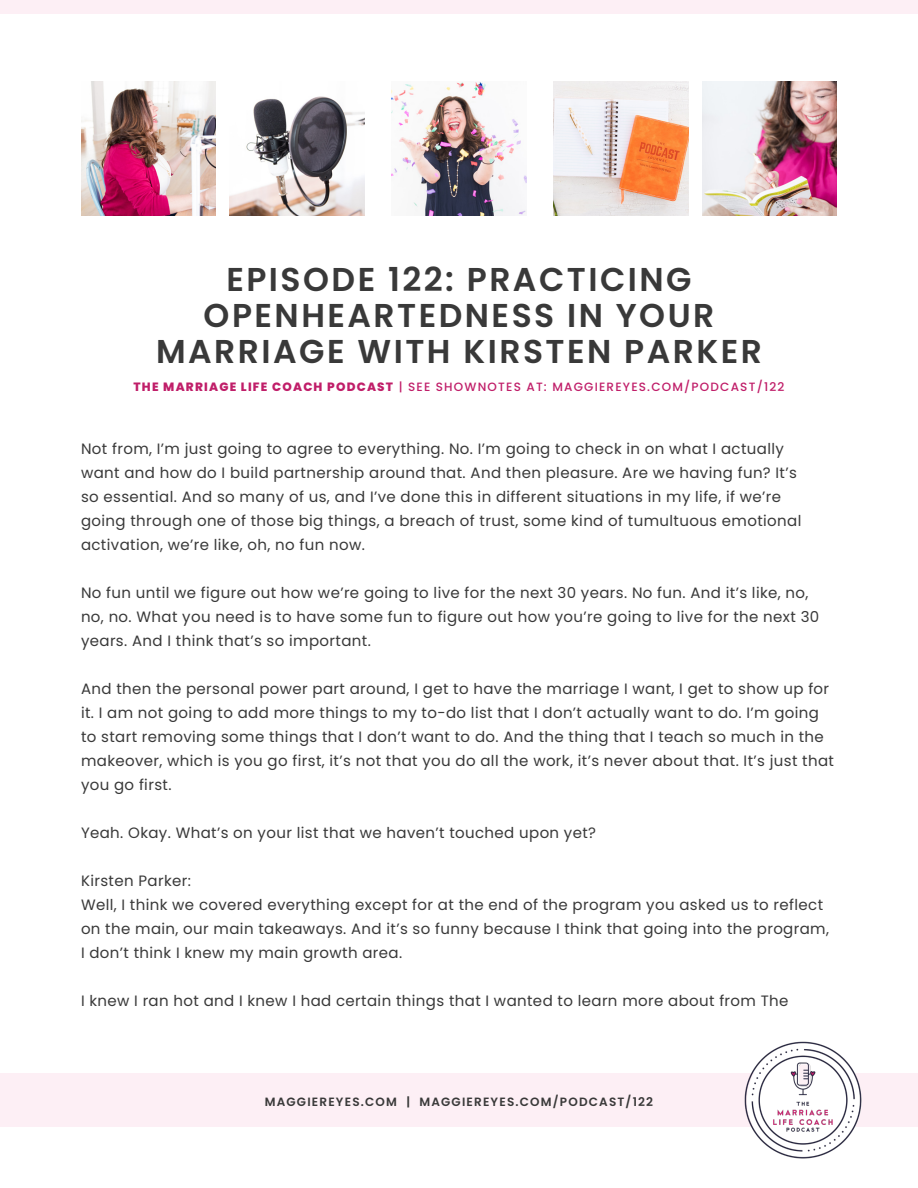
<style>
.page{position:relative;width:918px;height:1188px;background:#fff}
.page>*{position:absolute;margin:0;border:0;box-sizing:border-box;transform-origin:0 0}
.t1{font:600 33px/36px "Poppins";letter-spacing:.075em;color:#393939;text-align:center}
.t2{font:15px/24px "Poppins";letter-spacing:.025em;color:#393939}
.t3{font:500 12px "Poppins";letter-spacing:.1em;color:#c01e69}
.t4{font:600 12px "Poppins";letter-spacing:.1em;color:#393939}
.s1{font-weight:800}
</style>
<div class="page">
<div style="left:0;top:1073px;width:918px;height:54px;background:#fdeff5"></div>
<div style="left:0;top:0;width:918px;height:14px;background:#fdeff5"></div>
<img style="left:81px;top:81px;width:135px;height:135px">
<img style="left:392px;top:82px;width:134px;height:134px">
<img style="left:702px;top:81px;width:135px;height:135px">
<img style="left:230px;top:96px;width:134px;height:120px">
<img style="left:554px;top:81px;width:134px;height:135px">
<img style="left:744px;top:1041px;width:118px;height:118px">
<h1 class="t1" style="left:156px;top:262px;width:607px">EPISODE 122: PRACTICING<br>OPENHEARTEDNESS IN YOUR<br>MARRIAGE WITH KIRSTEN PARKER</h1>
<p class="t3" style="left:133px;top:379px;width:653px"><span class="s1">THE MARRIAGE LIFE COACH PODCAST</span> | SEE SHOWNOTES AT: MAGGIEREYES.COM/PODCAST/122</p>
<p class="t2" style="left:81px;top:437px;width:722px">Not from, I’m just going to agree to everything. No. I’m going to check in on what I actually want and how do I build partnership around that. And then pleasure. Are we having fun? It’s so essential. And so many of us, and I’ve done this in different situations in my life, if we’re going through one of those big things, a breach of trust, some kind of tumultuous emotional activation, we’re like, oh, no fun now.</p>
<p class="t2" style="left:81px;top:581px;width:740px">No fun until we figure out how we’re going to live for the next 30 years. No fun. And it’s like, no, no, no. What you need is to have some fun to figure out how you’re going to live for the next 30 years. And I think that’s so important.</p>
<p class="t2" style="left:81px;top:677px;width:755px">And then the personal power part around, I get to have the marriage I want, I get to show up for it. I am not going to add more things to my to-do list that I don’t actually want to do. I’m going to start removing some things that I don’t want to do. And the thing that I teach so much in the makeover, which is you go first, it’s not that you do all the work, it’s never about that. It’s just that you go first.</p>
<p class="t2" style="left:81px;top:821px;width:517px">Yeah. Okay. What’s on your list that we haven’t touched upon yet?</p>
<p class="t2" style="left:81px;top:869px;width:750px">Kirsten Parker:<br>Well, I think we covered everything except for at the end of the program you asked us to reflect on the main, our main takeaways. And it’s so funny because I think that going into the program, I don’t think I knew my main growth area.</p>
<p class="t2" style="left:81px;top:989px;width:709px">I knew I ran hot and I knew I had certain things that I wanted to learn more about from The</p>
<p class="t4" style="left:265px;top:1095px;width:390px">MAGGIEREYES.COM | MAGGIEREYES.COM/PODCAST/122</p>
</div>
